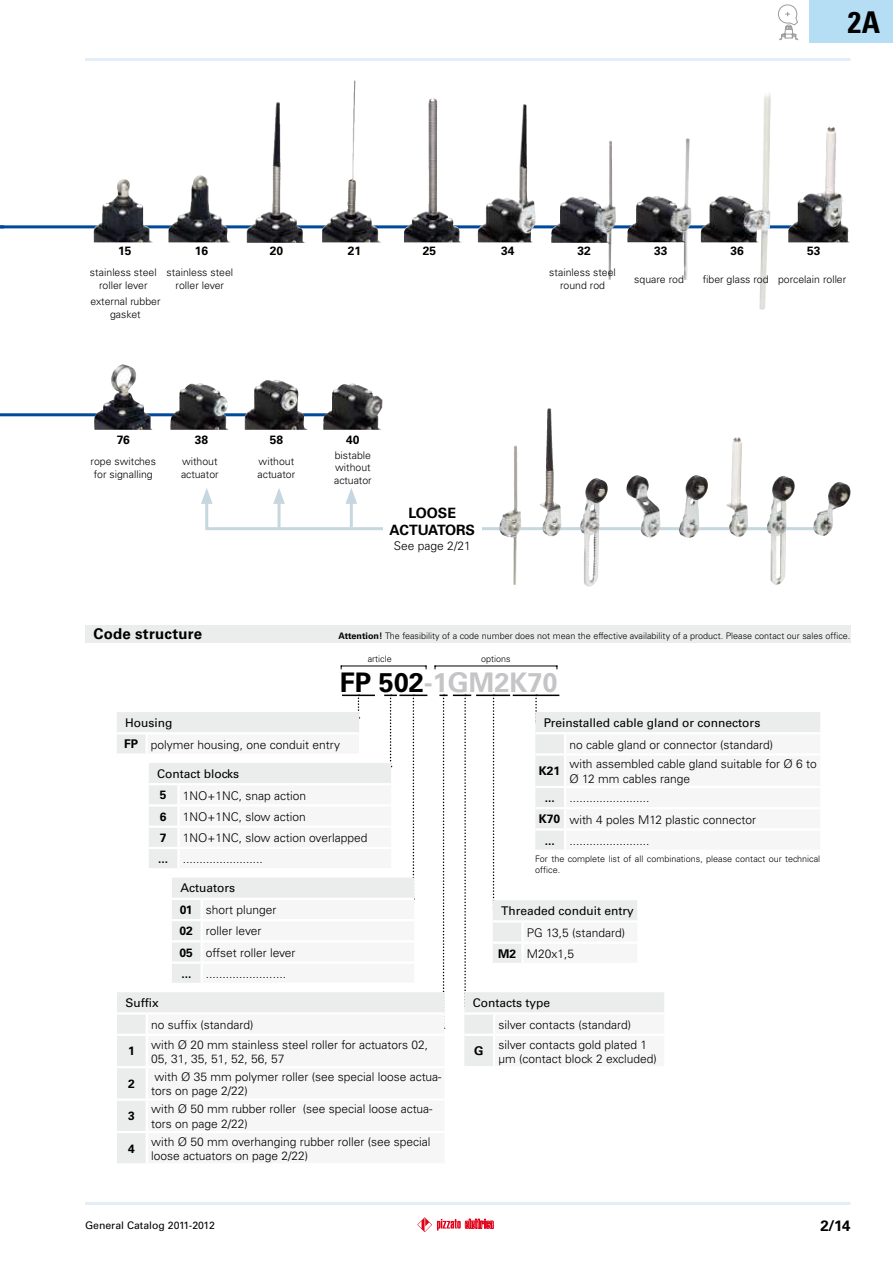
<style>
.page{position:relative;width:893px;height:1263px;background:#fff}
.page>*{position:absolute;margin:0;border:0;box-sizing:border-box;transform-origin:0 0}
.t1{font:700 condensed 30px "Univers";color:#000}
.t2{font:700 27px "Univers";color:#c5c5c7}
.t3{font:700 15px "Univers";letter-spacing:.015em;color:#000}
.t4{font:700 14.25px/17.1px "Univers";letter-spacing:-.005em;color:#000;text-align:center}
.t5{font:300 12px/14.4px "Univers";color:#000}
.t6{font:12px "Univers";color:#000}
.t7{font:700 12px "Univers";color:#000}
.t8{font:300 10.5px/12.6px "Univers";color:#000;text-align:center}
.t9{font:10.5px "Univers";color:#000}
.t10{font:300 9px/10.8px "Univers";color:#000}
.s1{font-weight:700}
.s2{color:#000}
.s3{font-weight:400}
</style>
<div class="page">
<svg style="left:417px;top:1217px;width:77px;height:15px"></svg>
<hr style="left:85px;top:1202px;width:765px;height:3px;background:#e3eef8">
<hr style="left:85px;top:58px;width:765px;height:3px;background:#e3eef8">
<div style="left:809px;top:0;width:84px;height:43px;background:#b5ddf3"></div>
<hr style="left:0;top:413px;width:353px;height:3px;background:#004999">
<hr style="left:0;top:225px;width:831px;height:3px;background:#004999">
<img style="left:247px;top:102px;width:59px;height:141px">
<img style="left:404px;top:98px;width:58px;height:144px">
<img style="left:715px;top:94px;width:52px;height:117px">
<img style="left:552px;top:141px;width:58px;height:89px">
<img style="left:788px;top:127px;width:61px;height:115px">
<img style="left:631px;top:154px;width:55px;height:72px">
<img style="left:477px;top:104px;width:56px;height:138px">
<img style="left:322px;top:80px;width:59px;height:162px">
<img style="left:93px;top:364px;width:60px;height:66px">
<img style="left:170px;top:383px;width:59px;height:47px">
<img style="left:245px;top:379px;width:63px;height:51px">
<img style="left:323px;top:384px;width:60px;height:46px">
<img style="left:94px;top:179px;width:59px;height:63px">
<img style="left:168px;top:175px;width:63px;height:67px">
<hr style="left:341px;top:666px;width:85px;height:1px;background:#000">
<hr style="left:434px;top:666px;width:123px;height:1px;background:#000">
<hr style="left:205px;top:498px;width:3px;height:30px;background:#c7d7e0">
<svg style="left:201px;top:488px;width:12px;height:16px"></svg>
<hr style="left:205px;top:527px;width:617px;height:3px;background:#c7d7e0">
<hr style="left:278px;top:498px;width:3px;height:30px;background:#c7d7e0">
<svg style="left:273px;top:488px;width:12px;height:16px"></svg>
<img style="left:813px;top:482px;width:27px;height:54px">
<img style="left:499px;top:446px;width:19px;height:139px">
<img style="left:540px;top:409px;width:8px;height:125px">
<img style="left:767px;top:476px;width:19px;height:109px">
<img style="left:626px;top:475px;width:19px;height:61px">
<img style="left:679px;top:476px;width:20px;height:62px">
<img style="left:727px;top:437px;width:15px;height:100px">
<img style="left:580px;top:478px;width:16px;height:109px">
<hr style="left:350px;top:498px;width:3px;height:29px;background:#c7d7e0">
<svg style="left:345px;top:488px;width:12px;height:16px"></svg>
<svg style="left:117px;top:694px;width:703px;height:469px"></svg>
<div style="left:147px;top:733px;width:212px;height:21px;background:#f6f6f6"></div>
<hr style="left:145px;top:734px;width:3px;height:19px;background:#fff">
<hr style="left:117px;top:753px;width:30px;height:3px;background:#fff">
<hr style="left:147px;top:753px;width:212px;height:3px;background:#fff">
<hr style="left:117px;top:732px;width:30px;height:2px;background:#fff">
<hr style="left:147px;top:732px;width:212px;height:2px;background:#fff">
<div style="left:85px;top:625px;width:765px;height:17px;background:#ebecec"></div>
<div style="left:383px;top:508px;width:98px;height:42px;background:#fff"></div>
<svg style="left:778px;top:4px;width:20px;height:37px"></svg>
<h1 class="t1" style="left:848px;top:4px;width:34px">2A</h1>
<p class="t7" style="left:118px;top:244px;width:15px">15</p>
<p class="t7" style="left:195px;top:244px;width:15px">16</p>
<p class="t7" style="left:270px;top:244px;width:15px">20</p>
<p class="t7" style="left:348px;top:244px;width:15px">21</p>
<p class="t7" style="left:423px;top:244px;width:15px">25</p>
<p class="t7" style="left:501px;top:244px;width:15px">34</p>
<p class="t7" style="left:578px;top:244px;width:15px">32</p>
<p class="t7" style="left:654px;top:244px;width:15px">33</p>
<p class="t7" style="left:731px;top:244px;width:15px">36</p>
<p class="t7" style="left:807px;top:244px;width:15px">53</p>
<p class="t8" style="left:90px;top:266px;width:68px">stainless steel roller lever</p>
<p class="t8" style="left:166px;top:266px;width:68px">stainless steel roller lever</p>
<p class="t8" style="left:549px;top:266px;width:68px">stainless steel round rod</p>
<p class="t8" style="left:634px;top:273px;width:51px">square rod</p>
<p class="t8" style="left:703px;top:273px;width:145px">fiber glass rod porcelain roller</p>
<p class="t8" style="left:90px;top:295px;width:72px">external rubber gasket</p>
<p class="t7" style="left:117px;top:433px;width:15px">76</p>
<p class="t7" style="left:195px;top:433px;width:15px">38</p>
<p class="t7" style="left:270px;top:433px;width:15px">58</p>
<p class="t7" style="left:346px;top:433px;width:15px">40</p>
<p class="t8" style="left:91px;top:455px;width:67px">rope switches for signalling</p>
<p class="t8" style="left:181px;top:455px;width:39px;text-align:left">without actuator</p>
<p class="t8" style="left:258px;top:455px;width:39px;text-align:left">without actuator</p>
<p class="t8" style="left:334px;top:449px;width:39px;text-align:justify">bistable without actuator</p>
<p class="t4" style="left:390px;top:505px;width:87px">LOOSE<br>ACTUATORS</p>
<p class="t5" style="left:394px;top:538px;width:78px">See page 2/21</p>
<p class="t3" style="left:94px;top:625px;width:110px">Code structure</p>
<p class="t10" style="left:338px;top:631px;width:513px"><span class="s1">Attention!</span> The feasibility of a code number does not mean the effective availability of a product. Please contact our sales office.</p>
<p class="t10" style="left:368px;top:654px;width:25px">article</p>
<p class="t10" style="left:481px;top:654px;width:31px">options</p>
<h2 class="t2" style="left:340px;top:667px;width:219px"><span class="s2">FP 502</span>-1GM2K70</h2>
<p class="t5" style="left:124px;top:711px;width:218px;line-height:22px"><span class="s3">Housing<br></span><span class="s1">FP</span> polymer housing, one conduit entry</p>
<p class="t6" style="left:157px;top:766px;width:84px">Contact blocks</p>
<p class="t7" style="left:160px;top:788px;width:8px">5</p>
<p class="t5" style="left:183px;top:788px;width:125px">1NO+1NC, snap action</p>
<p class="t7" style="left:160px;top:809px;width:8px">6</p>
<p class="t5" style="left:183px;top:809px;width:125px">1NO+1NC, slow action</p>
<p class="t7" style="left:160px;top:830px;width:8px">7</p>
<p class="t5" style="left:158px;top:827px;width:211px;line-height:21.3px;text-indent:25px">1NO+1NC, slow action overlapped <span class="s1">...</span> ........................</p>
<p class="t5" style="left:180px;top:877px;width:118px;line-height:21.5px"><span class="s3">Actuators<br></span><span class="s1">01</span> short plunger<br><span class="s1">02</span> roller lever<br><span class="s1">05</span> offset roller lever <span class="s1">...</span> ........................</p>
<p class="t6" style="left:126px;top:995px;width:35px">Suffix</p>
<p class="t5" style="left:151px;top:1017px;width:104px">no suffix (standard)</p>
<p class="t7" style="left:128px;top:1044px;width:8px">1</p>
<p class="t5" style="left:151px;top:1037px;width:279px">with Ø 20 mm stainless steel roller for actuators 02,<br>05, 31, 35, 51, 52, 56, 57</p>
<p class="t7" style="left:128px;top:1077px;width:8px">2</p>
<p class="t5" style="left:151px;top:1069px;width:292px">with Ø 35 mm polymer roller (see special loose actua&shy;tors on page 2/22)</p>
<p class="t7" style="left:128px;top:1109px;width:8px">3</p>
<p class="t5" style="left:151px;top:1102px;width:283px">with Ø 50 mm rubber roller (see special loose actua&shy;tors on page 2/22)</p>
<p class="t7" style="left:128px;top:1141px;width:8px">4</p>
<p class="t5" style="left:151px;top:1134px;width:281px">with Ø 50 mm overhanging rubber roller (see special loose actuators on page 2/22)</p>
<p class="t6" style="left:544px;top:715px;width:218px">Preinstalled cable gland or connectors</p>
<p class="t5" style="left:569px;top:737px;width:205px">no cable gland or connector (standard)</p>
<p class="t7" style="left:539px;top:764px;width:23px">K21</p>
<p class="t5" style="left:569px;top:757px;width:249px">with assembled cable gland suitable for Ø 6 to<br>Ø 12 mm cables range</p>
<p class="t5" style="left:545px;top:791px;width:106px"><span class="s1">...</span> ........................</p>
<p class="t5" style="left:539px;top:812px;width:219px"><span class="s1">K70</span> with 4 poles M12 plastic connector</p>
<p class="t5" style="left:545px;top:833px;width:106px"><span class="s1">...</span> ........................</p>
<p class="t10" style="left:535px;top:853px;width:286px">For the complete list of all combinations, please contact our technical office.</p>
<p class="t6" style="left:501px;top:903px;width:134px">Threaded conduit entry</p>
<p class="t5" style="left:498px;top:922px;width:129px;line-height:21.3px;text-indent:29px">PG 13,5 (standard)<br><span class="s1">M2</span> M20x1,5</p>
<p class="t6" style="left:473px;top:995px;width:79px">Contacts type</p>
<p class="t5" style="left:498px;top:1017px;width:134px">silver contacts (standard)</p>
<p class="t7" style="left:474px;top:1044px;width:11px">G</p>
<p class="t5" style="left:498px;top:1037px;width:160px">silver contacts gold plated 1 µm (contact block 2 excluded)</p>
<p class="t9" style="left:85px;top:1218px;width:131px">General Catalog 2011-2012</p>
<p class="t3" style="left:820px;top:1217px;width:32px">2/14</p>
</div>
